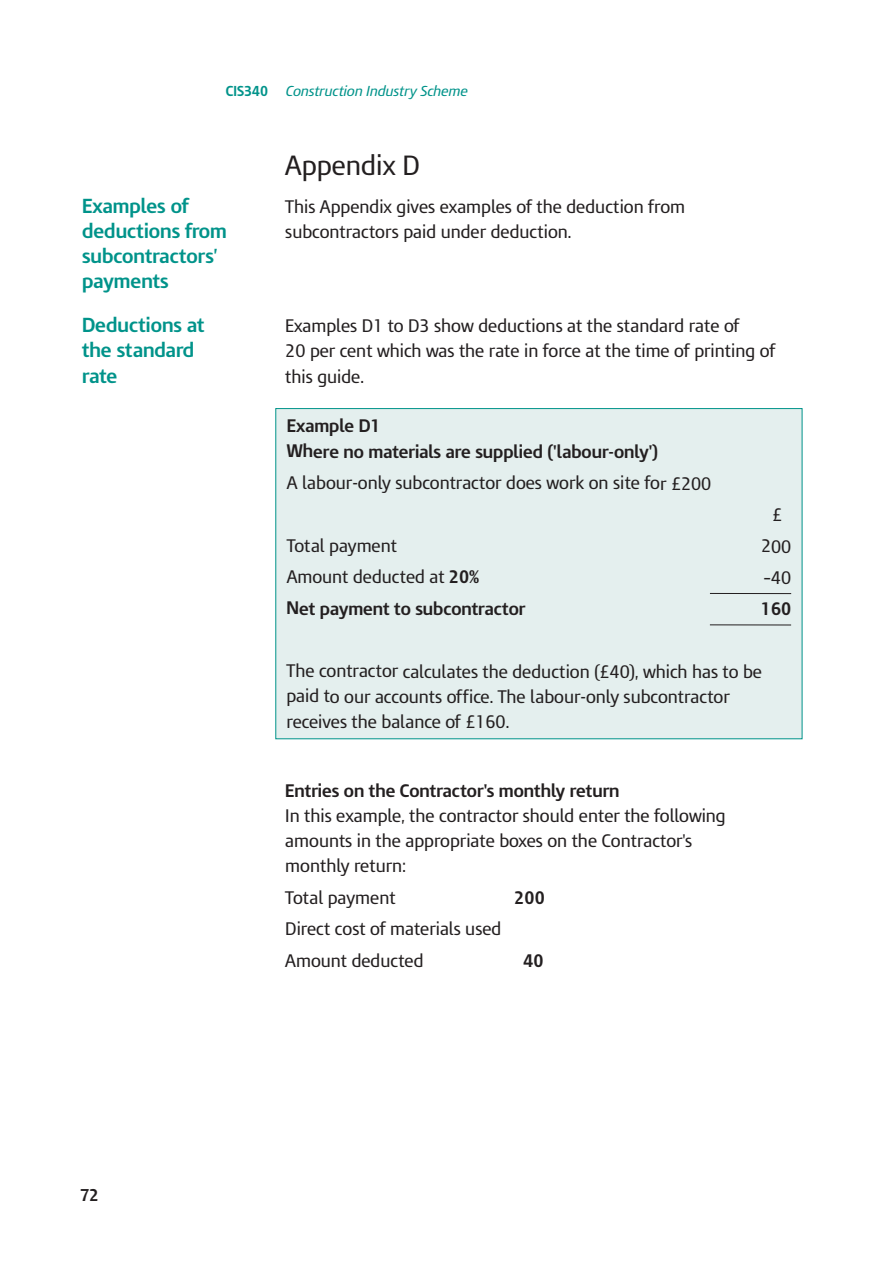
<style>
.page{position:relative;width:893px;height:1263px;background:#fff}
.page>*{position:absolute;margin:0;border:0;box-sizing:border-box;transform-origin:0 0}
.t1{font:26.1px "IR Modena";color:#231f20}
.t2{font:700 19.05px/25.2px "IR Modena";color:#00938a}
.t3{font:17.1px/25.2px "IR Modena";color:#231f20}
.t4{font:700 17.1px/25.3px "IR Modena";color:#231f20}
.t5{font:700 16.05px "IR Modena";color:#231f20}
.t6{font:italic 13.5px "IR Modena";color:#00938a}
.t7{font:700 13.5px "IR Modena";color:#00938a}
.s1{font-weight:700}
</style>
<div class="page">
<div style="left:276px;top:409px;width:525px;height:329px;background:#e4efee"></div>
<hr style="left:710px;top:593px;width:81px;height:1px;background:#231f20">
<hr style="left:710px;top:624px;width:81px;height:2px;background:#231f20">
<p class="t7" style="left:226px;top:85px;width:44px">CIS340</p>
<p class="t6" style="left:285px;top:85px;width:183px">Construction Industry Scheme</p>
<p class="t2" style="left:82px;top:195px;width:146px">Examples of deductions from subcontractors’ payments</p>
<p class="t2" style="left:82px;top:314px;width:124px">Deductions at the standard rate</p>
<h1 class="t1" style="left:285px;top:154px;width:136px">Appendix D</h1>
<p class="t3" style="left:285px;top:196px;width:401px">This Appendix gives examples of the deduction from subcontractors paid under deduction.</p>
<p class="t3" style="left:285px;top:315px;width:491px">Examples D1 to D3 show deductions at the standard rate of<br>20 per cent which was the rate in force at the time of printing of this guide.</p>
<p class="t4" style="left:287px;top:415px;width:373px">Example D1<br>Where no materials are supplied ('labour-only')</p>
<p class="t3" style="left:287px;top:472px;width:426px">A labour-only subcontractor does work on site for £200</p>
<p class="t3" style="left:772px;top:504px;width:12px">£</p>
<p class="t3" style="left:287px;top:534px;width:112px">Total payment</p>
<p class="t3" style="left:761px;top:535px;width:32px">200</p>
<p class="t3" style="left:287px;top:566px;width:194px">Amount deducted at <span class="s1">20%</span></p>
<p class="t3" style="left:763px;top:566px;width:29px">–40</p>
<p class="t4" style="left:286px;top:597px;width:240px">Net payment to subcontractor</p>
<p class="t4" style="left:761px;top:598px;width:32px">160</p>
<p class="t3" style="left:286px;top:660px;width:477px">The contractor calculates the deduction (£40), which has to be paid to our accounts office. The labour-only subcontractor receives the balance of £160.</p>
<p class="t4" style="left:285px;top:780px;width:336px">Entries on the Contractor's monthly return</p>
<p class="t3" style="left:285px;top:805px;width:442px">In this example, the contractor should enter the following amounts in the appropriate boxes on the Contractor's monthly return:</p>
<p class="t3" style="left:285px;top:886px;width:112px">Total payment</p>
<p class="t4" style="left:514px;top:886px;width:32px">200</p>
<p class="t3" style="left:285px;top:915px;width:217px;line-height:31.3px">Direct cost of materials used<br>Amount deducted</p>
<p class="t4" style="left:523px;top:949px;width:22px">40</p>
<p class="t5" style="left:80px;top:1188px;width:20px">72</p>
</div>
